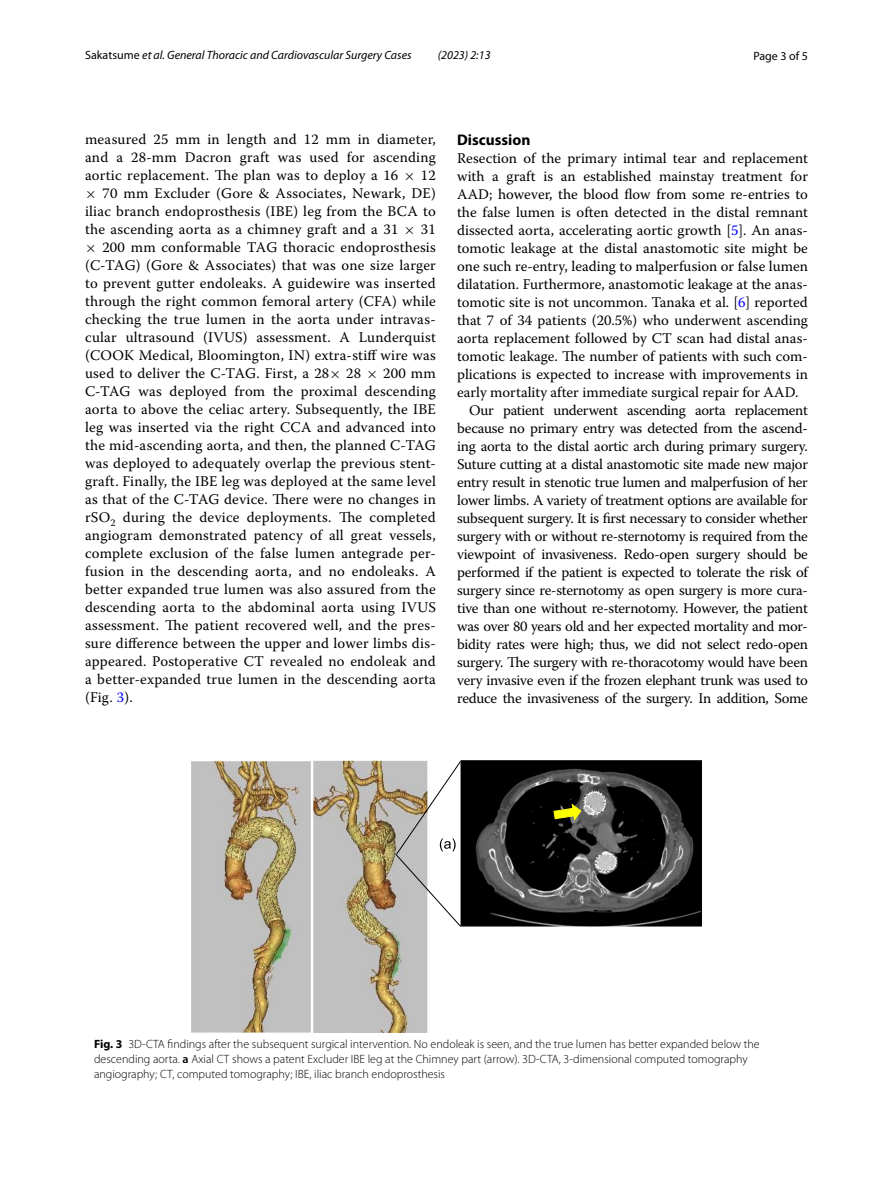
<style>
.page{position:relative;width:893px;height:1187px;background:#fff}
.page>*{position:absolute;margin:0;border:0;box-sizing:border-box;transform-origin:0 0}
.t1{font:700 15.45px "Myriad Pro";color:#000}
.t2{font:14.7px/18px "Warnock Pro";letter-spacing:-.01em;color:#000;text-align:justify}
.t3{font:300 12px/15px "Myriad Pro";color:#000}
.t4{font:italic 12px "Myriad Pro";color:#000}
.t5{font:12px "Myriad Pro";color:#000}
.s1{font-style:normal}
.s2{font-family:"MTSY"}
.s3{color:#00f}
.s4{font-weight:700}
.s5{font-weight:600}
</style>
<div class="page">
<img style="left:191px;top:760px;width:511px;height:272px">
<svg style="left:553px;top:803px;width:29px;height:17px"></svg>
<svg style="left:395px;top:760px;width:66px;height:167px"></svg>
<p class="t4" style="left:85px;top:48px;width:328px"><span class="s1">Sakatsume</span> et al. General Thoracic and Cardiovascular Surgery Cases</p>
<p class="t4" style="left:438px;top:48px;width:54px">(2023) 2:13</p>
<p class="t5" style="left:753px;top:48px;width:56px">Page 3 of 5</p>
<p class="t2" style="left:85px;top:130px;width:352px">measured 25 mm in length and 12 mm in diameter, and a 28-mm Dacron graft was used for ascending aortic replacement. The plan was to deploy a 16 <span class="s2">×</span> 12 <span class="s2">×</span> 70 mm Excluder (Gore &amp; Associates, Newark, DE) iliac branch endoprosthesis (IBE) leg from the BCA to the ascending aorta as a chimney graft and a 31 <span class="s2">×</span> 31 <span class="s2">×</span> 200 mm conformable TAG thoracic endoprosthesis (C-TAG) (Gore &amp; Associates) that was one size larger to prevent gutter endoleaks. A guidewire was inserted through the right common femoral artery (CFA) while checking the true lumen in the aorta under intravas&shy;cular ultrasound (IVUS) assessment. A Lunderquist (COOK Medical, Bloomington, IN) extra-stiff wire was used to deliver the C-TAG. First, a 28<span class="s2">×</span> 28 <span class="s2">×</span> 200 mm C-TAG was deployed from the proximal descending aorta to above the celiac artery. Subsequently, the IBE leg was inserted via the right CCA and advanced into the mid-ascending aorta, and then, the planned C-TAG was deployed to adequately overlap the previous stent&shy;graft. Finally, the IBE leg was deployed at the same level as that of the C-TAG device. There were no changes in rSO<sub>2</sub> during the device deployments. The completed angiogram demonstrated patency of all great vessels, complete exclusion of the false lumen antegrade per&shy;fusion in the descending aorta, and no endoleaks. A better expanded true lumen was also assured from the descending aorta to the abdominal aorta using IVUS assessment. The patient recovered well, and the pres&shy;sure difference between the upper and lower limbs dis&shy;appeared. Postoperative CT revealed no endoleak and a better-expanded true lumen in the descending aorta (Fig. <span class="s3">3</span>).</p>
<p class="t1" style="left:457px;top:129px;width:75px">Discussion</p>
<p class="t2" style="left:457px;top:148px;width:352px">Resection of the primary intimal tear and replacement</p>
<p class="t2" style="left:457px;top:166px;width:352px">with a graft is an established mainstay treatment for</p>
<p class="t2" style="left:457px;top:184px;width:352px">AAD; however, the blood flow from some re-entries to</p>
<p class="t2" style="left:457px;top:202px;width:352px">the false lumen is often detected in the distal remnant</p>
<p class="t2" style="left:457px;top:220px;width:352px">dissected aorta, accelerating aortic growth [<span class="s3">5</span>]. An anas-</p>
<p class="t2" style="left:457px;top:238px;width:352px">tomotic leakage at the distal anastomotic site might be</p>
<p class="t2" style="left:457px;top:256px;width:352px">one such re-entry, leading to malperfusion or false lumen</p>
<p class="t2" style="left:457px;top:274px;width:352px">dilatation. Furthermore, anastomotic leakage at the anas-</p>
<p class="t2" style="left:457px;top:292px;width:352px">tomotic site is not uncommon. Tanaka et al. [<span class="s3">6</span>] reported</p>
<p class="t2" style="left:457px;top:310px;width:352px">that 7 of 34 patients (20.5%) who underwent ascending</p>
<p class="t2" style="left:457px;top:328px;width:352px">aorta replacement followed by CT scan had distal anas-</p>
<p class="t2" style="left:457px;top:346px;width:352px">tomotic leakage. The number of patients with such com-</p>
<p class="t2" style="left:457px;top:364px;width:352px">plications is expected to increase with improvements in</p>
<p class="t2" style="left:457px;top:382px;width:343px">early mortality after immediate surgical repair for AAD.</p>
<p class="t2" style="left:469px;top:400px;width:340px">Our patient underwent ascending aorta replacement</p>
<p class="t2" style="left:457px;top:418px;width:352px">because no primary entry was detected from the ascend-</p>
<p class="t2" style="left:457px;top:436px;width:352px">ing aorta to the distal aortic arch during primary surgery.</p>
<p class="t2" style="left:457px;top:454px;width:352px">Suture cutting at a distal anastomotic site made new major</p>
<p class="t2" style="left:457px;top:472px;width:352px">entry result in stenotic true lumen and malperfusion of her</p>
<p class="t2" style="left:457px;top:490px;width:352px">lower limbs. A variety of treatment options are available for</p>
<p class="t2" style="left:457px;top:508px;width:352px">subsequent surgery. It is first necessary to consider whether</p>
<p class="t2" style="left:457px;top:526px;width:352px">surgery with or without re-sternotomy is required from the</p>
<p class="t2" style="left:457px;top:544px;width:352px">viewpoint of invasiveness. Redo-open surgery should be</p>
<p class="t2" style="left:457px;top:562px;width:352px">performed if the patient is expected to tolerate the risk of</p>
<p class="t2" style="left:457px;top:580px;width:352px">surgery since re-sternotomy as open surgery is more cura-</p>
<p class="t2" style="left:457px;top:598px;width:352px">tive than one without re-sternotomy. However, the patient</p>
<p class="t2" style="left:457px;top:616px;width:352px">was over 80 years old and her expected mortality and mor-</p>
<p class="t2" style="left:457px;top:634px;width:352px">bidity rates were high; thus, we did not select redo-open</p>
<p class="t2" style="left:457px;top:652px;width:352px">surgery. The surgery with re-thoracotomy would have been</p>
<p class="t2" style="left:457px;top:670px;width:352px">very invasive even if the frozen elephant trunk was used to</p>
<p class="t2" style="left:457px;top:688px;width:352px">reduce the invasiveness of the surgery. In addition, Some</p>
<p class="t3" style="left:94px;top:1036px;width:667px"><span class="s4">Fig. 3</span> 3D-CTA findings after the subsequent surgical intervention. No endoleak is seen, and the true lumen has better expanded below the descending aorta. <span class="s5">a</span> Axial CT shows a patent Excluder IBE leg at the Chimney part (arrow). 3D-CTA, 3-dimensional computed tomography angiography; CT, computed tomography; IBE, iliac branch endoprosthesis</p>
</div>
